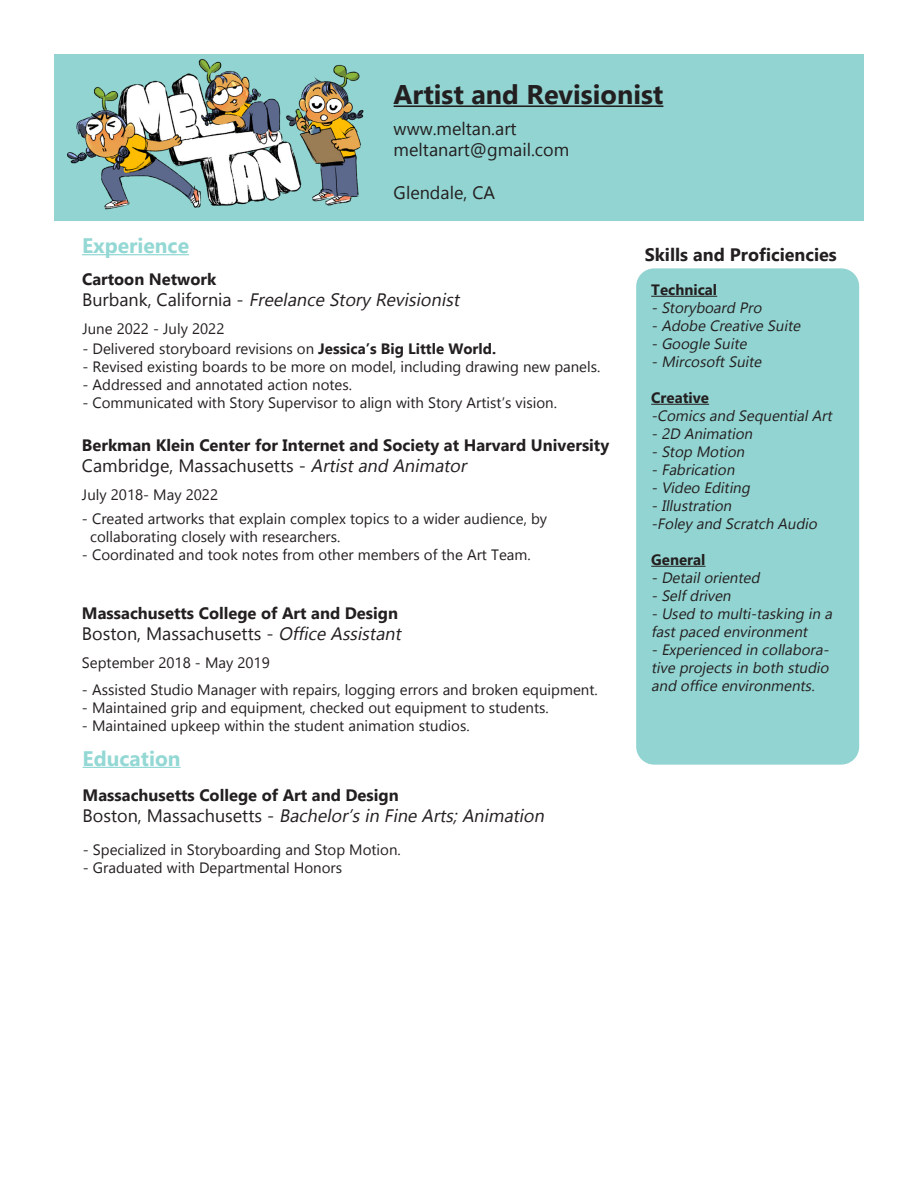
<style>
.page{position:relative;width:918px;height:1188px;background:#fff}
.page>*{position:absolute;margin:0;border:0;box-sizing:border-box;transform-origin:0 0}
.t1{font:700 27px "Gadugi";color:#231f20}
.t2{font:700 21px "Gadugi";color:#93d8d4}
.t3{font:18px "Gadugi";color:#231f20}
.t4{font:italic 18px "Gadugi";color:#231f20}
.t5{font:700 18px "Gadugi";color:#231f20}
.t6{font:700 16.5px "Gadugi";color:#231f20}
.t7{font:15px "Gadugi";color:#231f20}
.t8{font:italic 15px/18px "Gadugi";color:#231f20}
.t9{font:700 15px "Gadugi";color:#231f20}
.s1{font-style:normal}
.s2{font-weight:700}
.s3{font-style:italic}
</style>
<div class="page">
<div style="left:54px;top:54px;width:810px;height:166px;background:#92d4d1"></div>
<img style="left:67px;top:59px;width:297px;height:151px">
<hr style="left:394px;top:105px;width:269px;height:2px;background:#231f20">
<hr style="left:82px;top:254px;width:107px;height:1px;background:#93d8d4">
<hr style="left:83px;top:767px;width:98px;height:1px;background:#93d8d4">
<div style="left:636px;top:268px;width:223px;height:497px;background:#92d4d1;border-radius:18px"></div>
<hr style="left:651px;top:296px;width:66px;height:1px;background:#231f20">
<hr style="left:651px;top:404px;width:58px;height:1px;background:#231f20">
<hr style="left:651px;top:566px;width:55px;height:1px;background:#231f20">
<p class="t1" style="left:394px;top:78px;width:271px">Artist and Revisionist</p>
<p class="t2" style="left:82px;top:233px;width:108px">Experience</p>
<p class="t3" style="left:394px;top:117px;width:125px">www.meltan.art</p>
<p class="t3" style="left:394px;top:139px;width:177px">meltanart@gmail.com</p>
<p class="t3" style="left:394px;top:182px;width:103px">Glendale, CA</p>
<p class="t6" style="left:82px;top:269px;width:136px">Cartoon Network</p>
<p class="t4" style="left:82px;top:289px;width:382px"><span class="s1">B u r b a n k, C a l i fo r n i a -</span> Freelance Story Revisionist</p>
<p class="t7" style="left:82px;top:319px;width:144px">June 2022 - July 2022</p>
<p class="t7" style="left:82px;top:340px;width:415px">- Delivered storyboard revisions on <span class="s2">Jessica’s Big Little World.</span></p>
<p class="t7" style="left:82px;top:358px;width:519px">- Revised existing boards to be more on model, including drawing new panels.</p>
<p class="t7" style="left:82px;top:376px;width:271px">- Addressed and annotated action notes.</p>
<p class="t7" style="left:82px;top:394px;width:476px">- Communicated with Story Supervisor to align with Story Artist’s vision.</p>
<p class="t6" style="left:82px;top:435px;width:529px">Berkman Klein Center for Internet and Society at Harvard University</p>
<p class="t3" style="left:82px;top:455px;width:390px">Cambridge, Massachusetts - <span class="s3">Artist and Animator</span></p>
<p class="t7" style="left:82px;top:486px;width:138px">July 2018- May 2022</p>
<p class="t7" style="left:82px;top:510px;width:467px">- Created artworks that explain complex topics to a wider audience, by</p>
<p class="t7" style="left:90px;top:528px;width:252px">collaborating closely with researchers.</p>
<p class="t7" style="left:82px;top:546px;width:450px">- Coordinated and took notes from other members of the Art Team.</p>
<p class="t6" style="left:82px;top:603px;width:318px">Massachusetts College of Art and Design</p>
<p class="t3" style="left:82px;top:623px;width:324px">Boston, Massachusetts - <span class="s3">Office Assistant</span></p>
<p class="t7" style="left:82px;top:654px;width:189px">September 2018 - May 2019</p>
<p class="t7" style="left:82px;top:681px;width:517px">- Assisted Studio Manager with repairs, logging errors and broken equipment.</p>
<p class="t7" style="left:82px;top:699px;width:468px">- Maintained grip and equipment, checked out equipment to students.</p>
<p class="t7" style="left:82px;top:717px;width:389px">- Maintained upkeep within the student animation studios.</p>
<p class="t2" style="left:83px;top:745px;width:99px">Education</p>
<p class="t6" style="left:83px;top:785px;width:318px">Massachusetts College of Art and Design</p>
<p class="t4" style="left:83px;top:805px;width:467px"><span class="s1">B o st o n , M a s s a c h u s ett s -</span> Bachelor’s in Fine Arts; Animation</p>
<p class="t7" style="left:83px;top:841px;width:320px">- Specialized in Storyboarding and Stop Motion.</p>
<p class="t7" style="left:83px;top:859px;width:261px">- Graduated with Departmental Honors</p>
<p class="t5" style="left:645px;top:244px;width:194px">Skills and Proficiencies</p>
<p class="t9" style="left:651px;top:281px;width:67px">Technical</p>
<p class="t8" style="left:651px;top:299px;width:115px">- Story board Pro</p>
<p class="t8" style="left:651px;top:317px;width:154px">- Adobe Creative Suite</p>
<p class="t8" style="left:651px;top:335px;width:100px">- Google Suite</p>
<p class="t8" style="left:651px;top:353px;width:115px">- Mircosoft Suite</p>
<p class="t9" style="left:651px;top:389px;width:59px">Creative</p>
<p class="t8" style="left:651px;top:407px;width:185px">-Comics and Sequential Art</p>
<p class="t8" style="left:651px;top:425px;width:106px">- 2D Animation</p>
<p class="t8" style="left:651px;top:443px;width:98px">- Stop Motion</p>
<p class="t8" style="left:651px;top:461px;width:88px">- Fabrication</p>
<p class="t8" style="left:651px;top:479px;width:103px">- Video Editing</p>
<p class="t8" style="left:651px;top:497px;width:85px">- Illustration</p>
<p class="t8" style="left:651px;top:515px;width:170px">-Foley and Scratch Audio</p>
<p class="t9" style="left:651px;top:551px;width:56px">General</p>
<p class="t8" style="left:651px;top:569px;width:113px">- Detail oriented</p>
<p class="t8" style="left:651px;top:587px;width:84px">- Self driven</p>
<p class="t8" style="left:651px;top:605px;width:185px">- Used to multi-tasking in a fast paced environment</p>
<p class="t8" style="left:651px;top:641px;width:182px;text-align:justify">- Experienced in collabora&shy;tive projects in both studio and office environments.</p>
</div>
